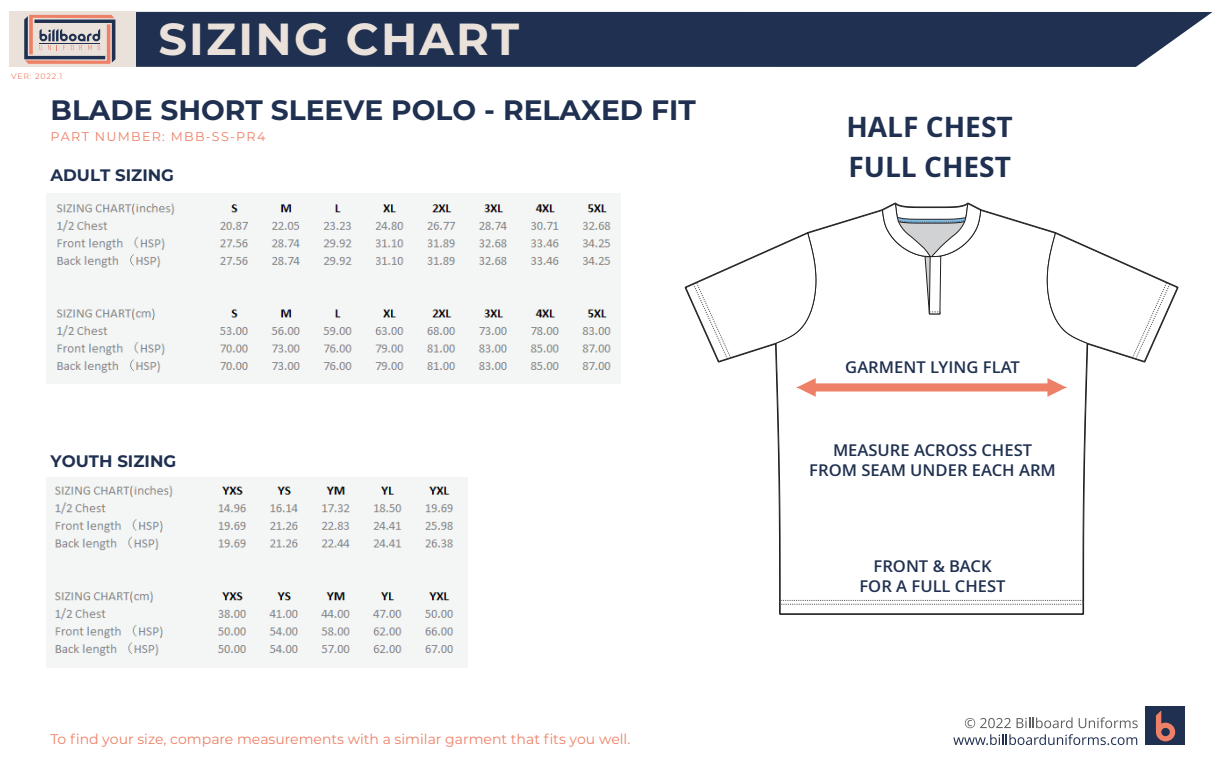
<style>
.page{position:relative;width:1224px;height:783px;background:#fff}
.page>*{position:absolute;margin:0;border:0;box-sizing:border-box;transform-origin:0 0}
.t1{font:700 44.89px "Montserrat";letter-spacing:.05em;color:#e9e1da}
.t2{font:700 28.09px "Montserrat";color:#1f3050}
.t3{font:700 28.09px/39.5px "Open Sans";color:#1f3050}
.t4{font:700 16.62px "Montserrat";color:#1f3050}
.t5{font:600 16.54px/19.9px "Open Sans";color:#2b3336;text-align:center}
.t6{font:600 16.54px/19.9px "Open Sans";color:#1f3050;text-align:center}
.t7{font:14px "Montserrat";color:#ed8066}
.t8{font:12.69px "Montserrat";letter-spacing:.1em;color:#ed8066}
.t9{font:7.88px "Montserrat";letter-spacing:.1em;color:#ed8066}
</style>
<div class="page">
<svg style="left:779px;top:601px;width:306px;height:13px"></svg>
<svg style="left:964px;top:718px;width:46px;height:10px"></svg>
<svg style="left:1016px;top:717px;width:56px;height:11px"></svg>
<svg style="left:1078px;top:717px;width:59px;height:11px"></svg>
<svg style="left:953px;top:734px;width:183px;height:11px"></svg>
<div style="left:1144px;top:707px;width:39px;height:38px;background:#1f3050"></div>
<svg style="left:1155px;top:710px;width:19px;height:31px"></svg>
<div style="left:135px;top:12px;width:1077px;height:55px;background:#1f3050"></div>
<div style="left:9px;top:12px;width:126px;height:55px;background:#e9e1da"></div>
<svg style="left:24px;top:15px;width:91px;height:49px"></svg>
<svg style="left:685px;top:202px;width:492px;height:399px"></svg>
<img style="left:46px;top:477px;width:421px;height:190px">
<img style="left:46px;top:193px;width:574px;height:191px">
<p class="t9" style="left:11px;top:71px;width:53px">VER: 2022.1</p>
<h1 class="t1" style="left:158px;top:7px;width:362px">SIZING CHART</h1>
<h2 class="t2" style="left:50px;top:90px;width:646px">BLADE SHORT SLEEVE POLO - RELAXED FIT</h2>
<p class="t8" style="left:50px;top:128px;width:216px">PART NUMBER: MBB-SS-PR4</p>
<p class="t4" style="left:50px;top:163px;width:125px">ADULT SIZING</p>
<p class="t4" style="left:50px;top:449px;width:127px">YOUTH SIZING</p>
<p class="t7" style="left:50px;top:730px;width:581px">To find your size, compare measurements with a similar garment that fits you well.</p>
<h2 class="t3" style="left:846px;top:108px;width:168px">HALF CHEST<br>FULL CHEST</h2>
<p class="t5" style="left:842px;top:357px;width:176px">GARMENT LYING FLAT</p>
<p class="t6" style="left:845px;top:357px;width:176px">GARMENT LYING FLAT</p>
<p class="t5" style="left:809px;top:441px;width:248px">MEASURE ACROSS CHEST<br>FROM SEAM UNDER EACH ARM</p>
<p class="t5" style="left:855px;top:556px;width:148px">FRONT &amp; BACK<br>FOR A FULL CHEST</p>
<p class="t6" style="left:859px;top:556px;width:148px">FRONT &amp; BACK<br>FOR A FULL CHEST</p>
</div>
